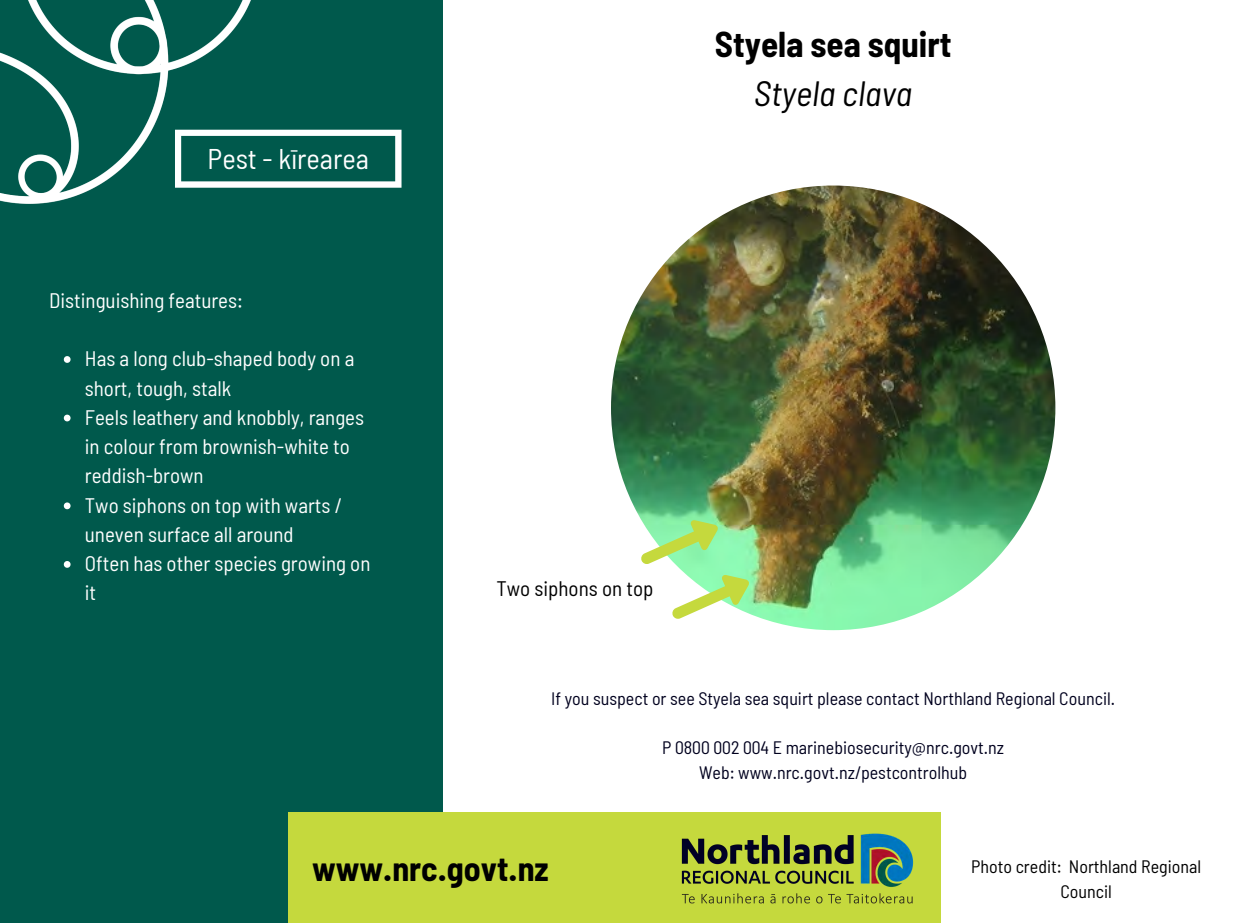
<style>
.page{position:relative;width:1233px;height:923px;background:#fff}
.page>*{position:absolute;margin:0;border:0;box-sizing:border-box;transform-origin:0 0}
.t1{font:700 semi-condensed 35.1px "Barlow";color:#000}
.t2{font:italic semi-condensed 35.1px "Barlow";color:#000}
.t3{font:700 semi-condensed 34.05px "Barlow";color:#000}
.t4{font:semi-condensed 28.5px "Barlow";color:#fff}
.t5{font:semi-condensed 21px/29.2px "Barlow";color:#fff}
.t6{font:semi-condensed 21px "Barlow";color:#000}
.t7{font:semi-condensed 18px "Barlow";color:#00001e}
.t8{font:semi-condensed 18px/24.8px "Barlow";color:#000;text-align:center}
</style>
<div class="page">
<div style="left:0;top:0;width:443px;height:922px;background:#00594c"></div>
<img style="left:0;top:0;width:259px;height:204px">
<img style="left:611px;top:185px;width:444px;height:445px;border-radius:50%">
<div style="left:288px;top:811px;width:653px;height:111px;background:#c5d93d"></div>
<img style="left:681px;top:833px;width:233px;height:71px">
<svg style="left:64px;top:356px;width:7px;height:7px"></svg>
<svg style="left:64px;top:414px;width:7px;height:7px"></svg>
<svg style="left:64px;top:502px;width:7px;height:7px"></svg>
<svg style="left:64px;top:561px;width:7px;height:6px"></svg>
<svg style="left:637px;top:512px;width:118px;height:107px"></svg>
<svg style="left:175px;top:130px;width:227px;height:58px"></svg>
<p class="t4" style="left:208px;top:141px;width:163px">Pest - kīrearea</p>
<p class="t5" style="left:49px;top:285px;width:195px">Distinguishing features:</p>
<p class="t5" style="left:85px;top:343px;width:271px">Has a long club-shaped body on a short, tough, stalk</p>
<p class="t5" style="left:85px;top:402px;width:281px">Feels leathery and knobbly, ranges in colour from brownish-white to reddish-brown</p>
<p class="t5" style="left:85px;top:490px;width:258px">Two siphons on top with warts / uneven surface all around</p>
<p class="t5" style="left:85px;top:548px;width:287px">Often has other species growing on it</p>
<p class="t1" style="left:715px;top:23px;width:238px">Styela sea squirt</p>
<p class="t2" style="left:754px;top:71px;width:160px">Styela clava</p>
<p class="t6" style="left:496px;top:575px;width:158px">Two siphons on top</p>
<p class="t7" style="left:551px;top:687px;width:565px">If you suspect or see Styela sea squirt please contact Northland Regional Council.</p>
<p class="t7" style="left:662px;top:736px;width:344px">P 0800 002 004 E marinebiosecurity@nrc.govt.nz</p>
<p class="t7" style="left:699px;top:761px;width:270px">Web: www.nrc.govt.nz/pestcontrolhub</p>
<p class="t3" style="left:312px;top:847px;width:238px">www.nrc.govt.nz</p>
<p class="t8" style="left:971px;top:853px;width:232px">Photo credit: Northland Regional<br>Council</p>
</div>
